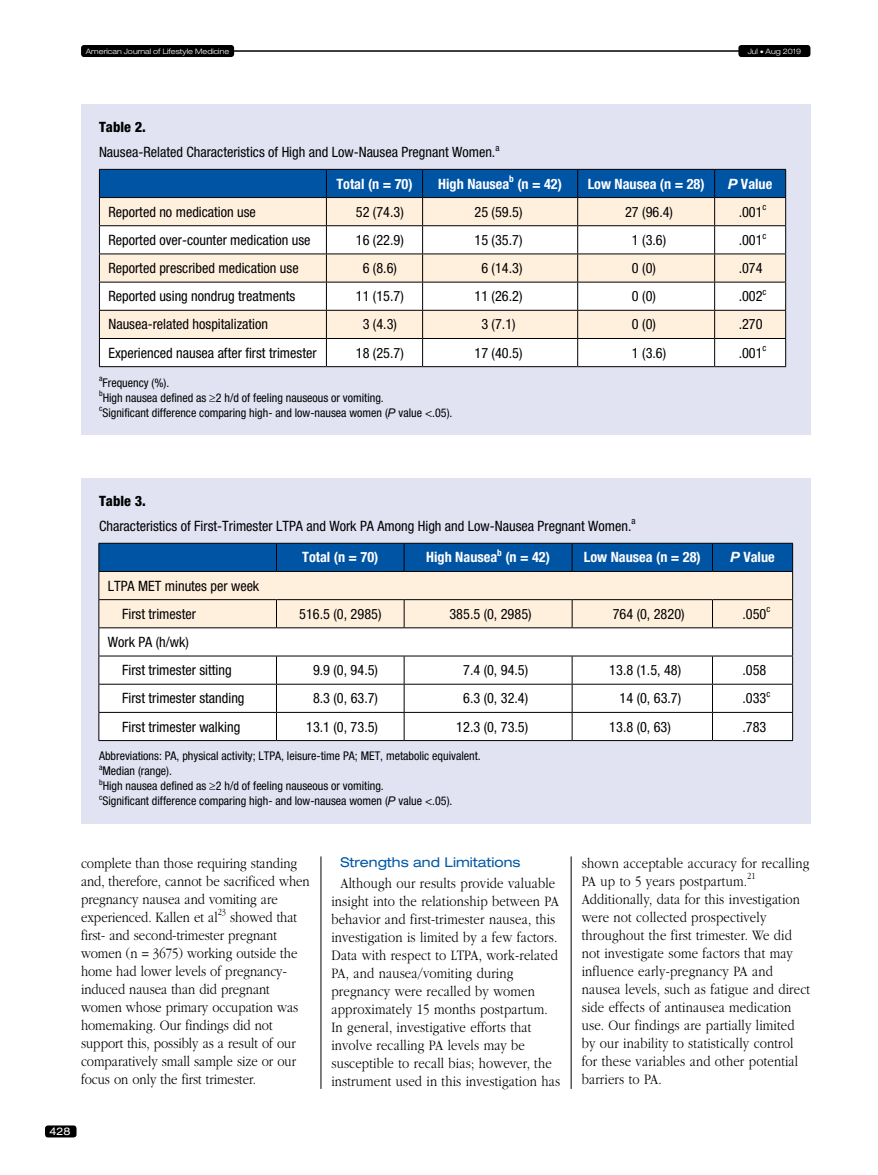
<style>
.page{position:relative;width:878px;height:1175px;background:#fff}
.page>*{position:absolute;margin:0;border:0;box-sizing:border-box;transform-origin:0 0}
.t1{font:300 15px/18px "ITC Garamond Std";letter-spacing:.015em;color:#000;scale:.85 1}
.t2{font:condensed 14.25px/28.2px "Helvetica Neue LT Std";color:#000}
.t3{font:700 condensed 14.25px "Helvetica Neue LT Std";color:#fff}
.t4{font:800 condensed 14.25px "Helvetica Neue LT Std";color:#000}
.t5{font:expanded 13.5px "Helvetica Neue LT Std";color:#0057a8}
.t6{font:condensed 12px/15px "Helvetica Neue LT Std";color:#000}
.t7{font:expanded 10.5px "Helvetica Neue LT Std";color:#fff}
.t8{font:300 9.75px "ITC Garamond Std";color:#000;scale:.85 1}
.t9{font:condensed 9.3px "Helvetica Neue LT Std";color:#000}
.t10{font:700 condensed 9.3px "Helvetica Neue LT Std";color:#fff}
.t11{font:condensed 7.8px "Helvetica Neue LT Std";color:#000}
.t12{font:300 expanded 7.5px "Helvetica Neue LT Std";color:#fff}
.s1{font-style:italic;font-stretch:normal}
</style>
<div class="page">
<div style="left:45px;top:1125px;width:31px;height:12px;background:#000;border-radius:3px"></div>
<div style="left:81px;top:45px;width:153px;height:12px;background:#000;border-radius:3px"></div>
<hr style="left:232px;top:50px;width:516px;height:2px;background:#000">
<div style="left:738px;top:45px;width:72px;height:12px;background:#000;border-radius:3px"></div>
<hr style="left:570px;top:856px;width:1px;height:232px;background:#000">
<hr style="left:320px;top:856px;width:1px;height:232px;background:#000">
<div style="left:81px;top:104px;width:729px;height:330px;background:#e1e3f3"></div>
<hr style="left:99px;top:366px;width:227px;height:1px;background:#000">
<hr style="left:326px;top:366px;width:96px;height:1px;background:#000">
<hr style="left:422px;top:366px;width:155px;height:1px;background:#000">
<hr style="left:577px;top:366px;width:137px;height:1px;background:#000">
<svg style="left:99px;top:169px;width:687px;height:197px;background:#d1d6da"></svg>
<hr style="left:714px;top:366px;width:72px;height:1px;background:#000">
<div style="left:81px;top:478px;width:729px;height:345px;background:#e1e3f3"></div>
<hr style="left:98px;top:740px;width:178px;height:1px;background:#000">
<hr style="left:276px;top:740px;width:128px;height:1px;background:#000">
<hr style="left:404px;top:740px;width:168px;height:1px;background:#000">
<hr style="left:572px;top:740px;width:140px;height:1px;background:#000">
<svg style="left:98px;top:543px;width:695px;height:197px;background:#d1d9df"></svg>
<hr style="left:712px;top:740px;width:81px;height:1px;background:#000">
<p class="t12" style="left:86px;top:47px;width:145px">American Journal of Lifestyle Medicine</p>
<p class="t12" style="left:747px;top:47px;width:55px">Jul • Aug 2019</p>
<p class="t4" style="left:99px;top:118px;width:48px">Table 2.</p>
<p class="t2" style="left:99px;top:138px;width:398px">Nausea-Related Characteristics of High and Low-Nausea Pregnant Women.</p>
<p class="t9" style="left:495px;top:142px;width:6px">a</p>
<p class="t3" style="left:336px;top:175px;width:78px">Total (n = 70)</p>
<p class="t3" style="left:438px;top:175px;width:72px">High Nausea</p>
<p class="t10" style="left:509px;top:173px;width:6px">b</p>
<p class="t3" style="left:517px;top:175px;width:46px">(n = 42)</p>
<p class="t3" style="left:587px;top:175px;width:118px">Low Nausea (n = 28)</p>
<p class="t3" style="left:728px;top:175px;width:46px"><span class="s1">P</span> Value</p>
<p class="t2" style="left:108px;top:197px;width:149px">Reported no medication use</p>
<p class="t2" style="left:356px;top:197px;width:49px">52 (74.3)</p>
<p class="t2" style="left:474px;top:197px;width:49px">25 (59.5)</p>
<p class="t2" style="left:625px;top:197px;width:49px">27 (96.4)</p>
<p class="t2" style="left:738px;top:197px;width:29px">.001<sup>c</sup></p>
<p class="t2" style="left:108px;top:226px;width:204px">Reported over-counter medication use</p>
<p class="t2" style="left:356px;top:226px;width:49px">16 (22.9)</p>
<p class="t2" style="left:474px;top:226px;width:49px">15 (35.7)</p>
<p class="t2" style="left:632px;top:226px;width:36px">1 (3.6)</p>
<p class="t2" style="left:738px;top:226px;width:25px">.001</p>
<p class="t9" style="left:762px;top:230px;width:5px">c</p>
<p class="t2" style="left:108px;top:254px;width:192px">Reported prescribed medication use</p>
<p class="t2" style="left:362px;top:254px;width:36px">6 (8.6)</p>
<p class="t2" style="left:481px;top:254px;width:43px">6 (14.3)</p>
<p class="t2" style="left:632px;top:254px;width:25px">0 (0)</p>
<p class="t2" style="left:738px;top:254px;width:25px">.074</p>
<p class="t2" style="left:108px;top:282px;width:188px">Reported using nondrug treatments</p>
<p class="t2" style="left:356px;top:282px;width:49px">11 (15.7)</p>
<p class="t2" style="left:474px;top:282px;width:49px">11 (26.2)</p>
<p class="t2" style="left:632px;top:282px;width:25px">0 (0)</p>
<p class="t2" style="left:738px;top:282px;width:29px">.002<sup>c</sup></p>
<p class="t2" style="left:108px;top:310px;width:161px">Nausea-related hospitalization</p>
<p class="t2" style="left:362px;top:310px;width:36px">3 (4.3)</p>
<p class="t2" style="left:481px;top:310px;width:36px">3 (7.1)</p>
<p class="t2" style="left:632px;top:310px;width:25px">0 (0)</p>
<p class="t2" style="left:738px;top:310px;width:25px">.270</p>
<p class="t2" style="left:108px;top:338px;width:210px">Experienced nausea after first trimester</p>
<p class="t2" style="left:356px;top:338px;width:49px">18 (25.7)</p>
<p class="t2" style="left:474px;top:338px;width:49px">17 (40.5)</p>
<p class="t2" style="left:632px;top:338px;width:36px">1 (3.6)</p>
<p class="t2" style="left:738px;top:338px;width:29px">.001<sup>c</sup></p>
<p class="t6" style="left:99px;top:375px;width:286px"><sup>a</sup>Frequency (%).<br><sup>b</sup>High nausea defined as ≥2 h/d of feeling nauseous or vomiting.</p>
<p class="t11" style="left:99px;top:404px;width:5px">c</p>
<p class="t6" style="left:102px;top:405px;width:351px">Significant difference comparing high- and low-nausea women (<span class="s1">P</span> value &lt;.05).</p>
<p class="t4" style="left:99px;top:492px;width:48px">Table 3.</p>
<p class="t2" style="left:99px;top:511px;width:534px">Characteristics of First-Trimester LTPA and Work PA Among High and Low-Nausea Pregnant Women.</p>
<p class="t9" style="left:631px;top:516px;width:6px">a</p>
<p class="t3" style="left:302px;top:549px;width:78px">Total (n = 70)</p>
<p class="t3" style="left:426px;top:549px;width:125px">High Nausea<sup>b</sup> (n = 42)</p>
<p class="t3" style="left:584px;top:549px;width:118px">Low Nausea (n = 28)</p>
<p class="t3" style="left:730px;top:549px;width:46px"><span class="s1">P</span> Value</p>
<p class="t2" style="left:122px;top:571px;width:139px;text-indent:-14px">LTPA MET minutes per week<br>First trimester</p>
<p class="t2" style="left:299px;top:599px;width:84px">516.5 (0, 2985)</p>
<p class="t2" style="left:449px;top:599px;width:84px">385.5 (0, 2985)</p>
<p class="t2" style="left:612px;top:599px;width:73px">764 (0, 2820)</p>
<p class="t2" style="left:742px;top:599px;width:29px">.050<sup>c</sup></p>
<p class="t2" style="left:122px;top:628px;width:111px;text-indent:-14px">Work PA (h/wk)<br>First trimester sitting</p>
<p class="t2" style="left:313px;top:656px;width:67px">9.9 (0, 94.5)</p>
<p class="t2" style="left:463px;top:656px;width:67px">7.4 (0, 94.5)</p>
<p class="t2" style="left:609px;top:656px;width:73px">13.8 (1.5, 48)</p>
<p class="t2" style="left:742px;top:656px;width:25px">.058</p>
<p class="t2" style="left:122px;top:684px;width:124px">First trimester standing</p>
<p class="t2" style="left:313px;top:684px;width:67px">8.3 (0, 63.7)</p>
<p class="t2" style="left:463px;top:684px;width:67px">6.3 (0, 32.4)</p>
<p class="t2" style="left:619px;top:684px;width:63px">14 (0, 63.7)</p>
<p class="t2" style="left:742px;top:684px;width:29px">.033<sup>c</sup></p>
<p class="t2" style="left:122px;top:712px;width:120px">First trimester walking</p>
<p class="t2" style="left:306px;top:712px;width:73px">13.1 (0, 73.5)</p>
<p class="t2" style="left:456px;top:712px;width:73px">12.3 (0, 73.5)</p>
<p class="t2" style="left:609px;top:712px;width:63px">13.8 (0, 63)</p>
<p class="t2" style="left:742px;top:712px;width:25px">.783</p>
<p class="t6" style="left:99px;top:748px;width:383px">Abbreviations: PA, physical activity; LTPA, leisure-time PA; MET, metabolic equivalent.</p>
<p class="t11" style="left:99px;top:762px;width:5px">a</p>
<p class="t6" style="left:102px;top:763px;width:71px">Median (range).</p>
<p class="t11" style="left:99px;top:777px;width:5px">b</p>
<p class="t6" style="left:103px;top:778px;width:283px">High nausea defined as ≥2 h/d of feeling nauseous or vomiting.</p>
<p class="t11" style="left:99px;top:792px;width:5px">c</p>
<p class="t6" style="left:102px;top:793px;width:351px">Significant difference comparing high- and low-nausea women (<span class="s1">P</span> value &lt;.05).</p>
<p class="t1" style="left:81px;top:854px;width:270px">complete than those requiring standing and, therefore, cannot be sacrificed when pregnancy nausea and vomiting are experienced. Kallen et al</p>
<p class="t8" style="left:218px;top:907px;width:11px">23</p>
<p class="t1" style="left:81px;top:908px;width:257px;text-indent:149px">showed that first- and second-trimester pregnant women (n = 3675) working outside the home had lower levels of pregnancy&shy;induced nausea than did pregnant women whose primary occupation was homemaking. Our findings did not support this, possibly as a result of our comparatively small sample size or our focus on only the first trimester.</p>
<p class="t7" style="left:50px;top:1125px;width:22px">428</p>
<p class="t5" style="left:340px;top:854px;width:182px">Strengths and Limitations</p>
<p class="t1" style="left:331px;top:874px;width:270px;text-indent:9px">Although our results provide valuable insight into the relationship between PA behavior and first-trimester nausea, this investigation is limited by a few factors.<br>Data with respect to LTPA, work-related PA, and nausea/vomiting during pregnancy were recalled by women approximately 15 months postpartum.<br>In general, investigative efforts that involve recalling PA levels may be susceptible to recall bias; however, the instrument used in this investigation has</p>
<p class="t1" style="left:581px;top:854px;width:270px">shown acceptable accuracy for recalling PA up to 5 years postpartum.<sup>21<br></sup>Additionally, data for this investigation were not collected prospectively throughout the first trimester. We did not investigate some factors that may influence early-pregnancy PA and nausea levels, such as fatigue and direct side effects of antinausea medication use. Our findings are partially limited by our inability to statistically control for these variables and other potential barriers to PA.</p>
</div>
